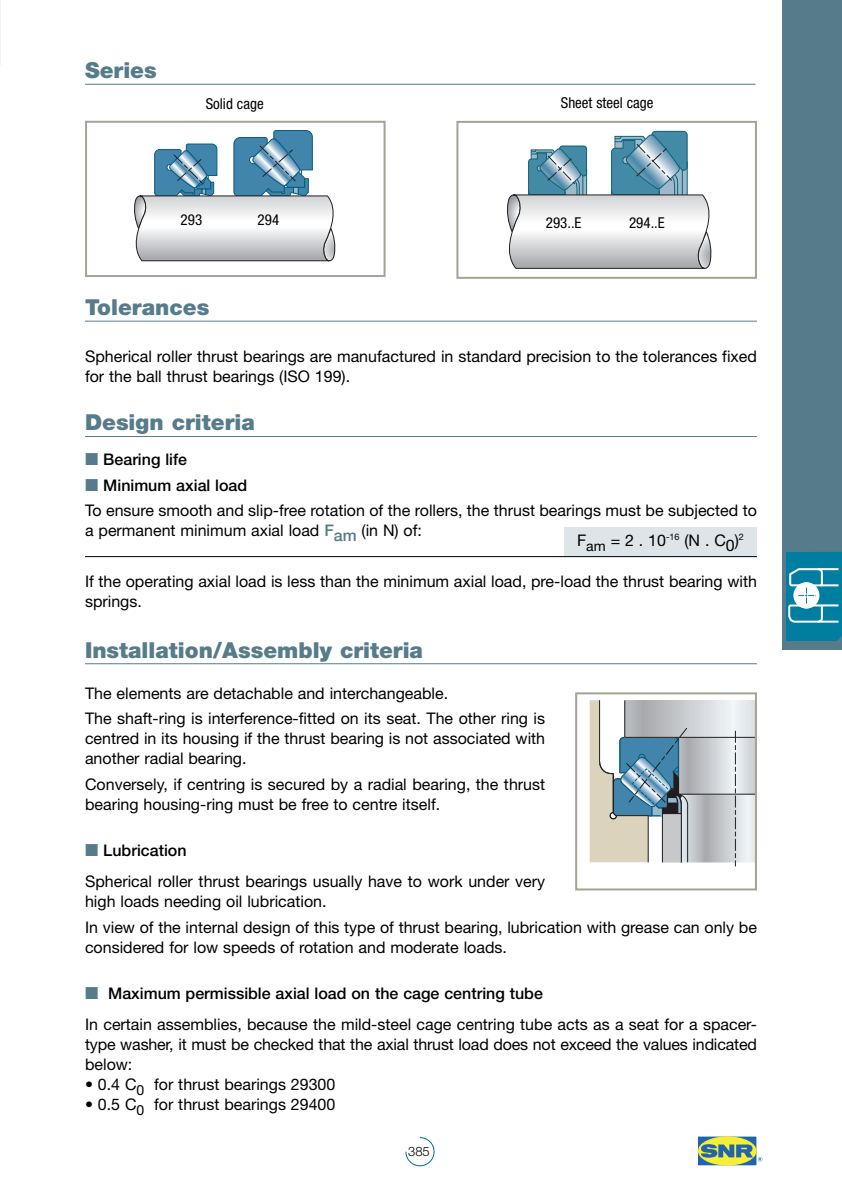
<style>
.page{position:relative;width:842px;height:1191px;background:#fff}
.page>*{position:absolute;margin:0;border:0;box-sizing:border-box;transform-origin:0 0}
.t1{font:900 22px "Helvetica Neue";color:#567b8a}
.t2{font:16px/20px "Helvetica Neue";color:#000}
.t3{font:500 16px/25.6px "Helvetica Neue";color:#000}
.t4{font:condensed 15px "Helvetica Neue";color:#000}
.t5{font:300 13px "Helvetica Neue";color:#000}
.s1{font-weight:500;color:#567b8a}
</style>
<div class="page">
<svg style="left:590px;top:700px;width:164px;height:166px"></svg>
<div style="left:782px;top:0;width:60px;height:650px;background:#567b8a"></div>
<hr style="left:0;top:0;width:1px;height:64px;background:#ecf0f2">
<svg style="left:405px;top:1137px;width:29px;height:29px"></svg>
<svg style="left:787px;top:552px;width:55px;height:89px"></svg>
<div style="left:697px;top:1136px;width:60px;height:29px;background:#2064b1"></div>
<div style="left:698px;top:1136px;width:59px;height:29px;background:#f6ee31;border-radius:50%"></div>
<svg style="left:701px;top:1144px;width:61px;height:17px"></svg>
<hr style="left:85px;top:84px;width:670px;height:1px;background:#567b8a">
<hr style="left:85px;top:321px;width:672px;height:1px;background:#567b8a">
<hr style="left:85px;top:663px;width:672px;height:1px;background:#567b8a">
<hr style="left:85px;top:436px;width:672px;height:1px;background:#567b8a">
<svg style="left:134px;top:130px;width:201px;height:131px"></svg>
<div style="left:85px;top:121px;width:301px;height:156px;border:2px solid #a3a592"></div>
<div style="left:564px;top:527px;width:193px;height:29px;background:#dde5e8"></div>
<hr style="left:85px;top:556px;width:672px;height:1px;background:#000">
<div style="left:575px;top:692px;width:182px;height:198px;border:2px solid #a3a592"></div>
<svg style="left:507px;top:131px;width:204px;height:138px"></svg>
<div style="left:456px;top:121px;width:301px;height:158px;border:2px solid #a3a592"></div>
<h1 class="t1" style="left:85px;top:62px;width:73px">Series</h1>
<p class="t4" style="left:206px;top:98px;width:59px">Solid cage</p>
<p class="t4" style="left:561px;top:97px;width:94px">Sheet steel cage</p>
<p class="t4" style="left:181px;top:214px;width:23px">293</p>
<p class="t4" style="left:258px;top:214px;width:23px">294</p>
<p class="t4" style="left:546px;top:218px;width:37px">293..E</p>
<p class="t4" style="left:629px;top:218px;width:37px">294..E</p>
<h1 class="t1" style="left:85px;top:299px;width:126px">Tolerances</h1>
<p class="t2" style="left:85px;top:348px;width:673px">Spherical roller thrust bearings are manufactured in standard precision to the tolerances fixed for the ball thrust bearings (ISO 199).</p>
<h1 class="t1" style="left:85px;top:414px;width:171px">Design criteria</h1>
<p class="t3" style="left:103px;top:448px;width:146px">Bearing life<br>Minimum axial load</p>
<p class="t2" style="left:85px;top:501px;width:673px">To ensure smooth and slip-free rotation of the rollers, the thrust bearings must be subjected to a permanent minimum axial load <span class="s1">Fam</span> (in N) of:</p>
<p class="t2" style="left:85px;top:573px;width:673px">If the operating axial load is less than the minimum axial load, pre-load the thrust bearing with springs.</p>
<p class="t2" style="left:577px;top:532px;width:168px">F<sub>am</sub> = 2 . 10<sup>-16</sup> (N . C0)<sup>2</sup></p>
<h1 class="t1" style="left:85px;top:642px;width:340px">Installation/Assembly criteria</h1>
<p class="t2" style="left:85px;top:682px;width:462px;line-height:25.6px">The elements are detachable and interchangeable.<br>The shaft-ring is interference-fitted on its seat. The other ring is</p>
<p class="t2" style="left:85px;top:730px;width:462px">centred in its housing if the thrust bearing is not associated with another radial bearing.</p>
<p class="t2" style="left:85px;top:776px;width:462px">Conversely, if centring is secured by a radial bearing, the thrust bearing housing-ring must be free to centre itself.</p>
<p class="t3" style="left:103px;top:839px;width:85px">Lubrication</p>
<p class="t2" style="left:85px;top:873px;width:462px">Spherical roller thrust bearings usually have to work under very high loads needing oil lubrication.</p>
<p class="t2" style="left:85px;top:918px;width:673px">In view of the internal design of this type of thrust bearing, lubrication with grease can only be considered for low speeds of rotation and moderate loads.</p>
<p class="t3" style="left:108px;top:981px;width:436px">Maximum permissible axial load on the cage centring tube</p>
<p class="t2" style="left:85px;top:1015px;width:673px;text-align:justify">In certain assemblies, because the mild-steel cage centring tube acts as a seat for a spacer&shy;type washer, it must be checked that the axial thrust load does not exceed the values indicated below:</p>
<p class="t2" style="left:85px;top:1075px;width:252px">• 0.4 C<sub>0</sub> for thrust bearings 29300</p>
<p class="t2" style="left:85px;top:1095px;width:252px">• 0.5 C<sub>0</sub> for thrust bearings 29400</p>
<p class="t5" style="left:408px;top:1146px;width:23px">385</p>
</div>
